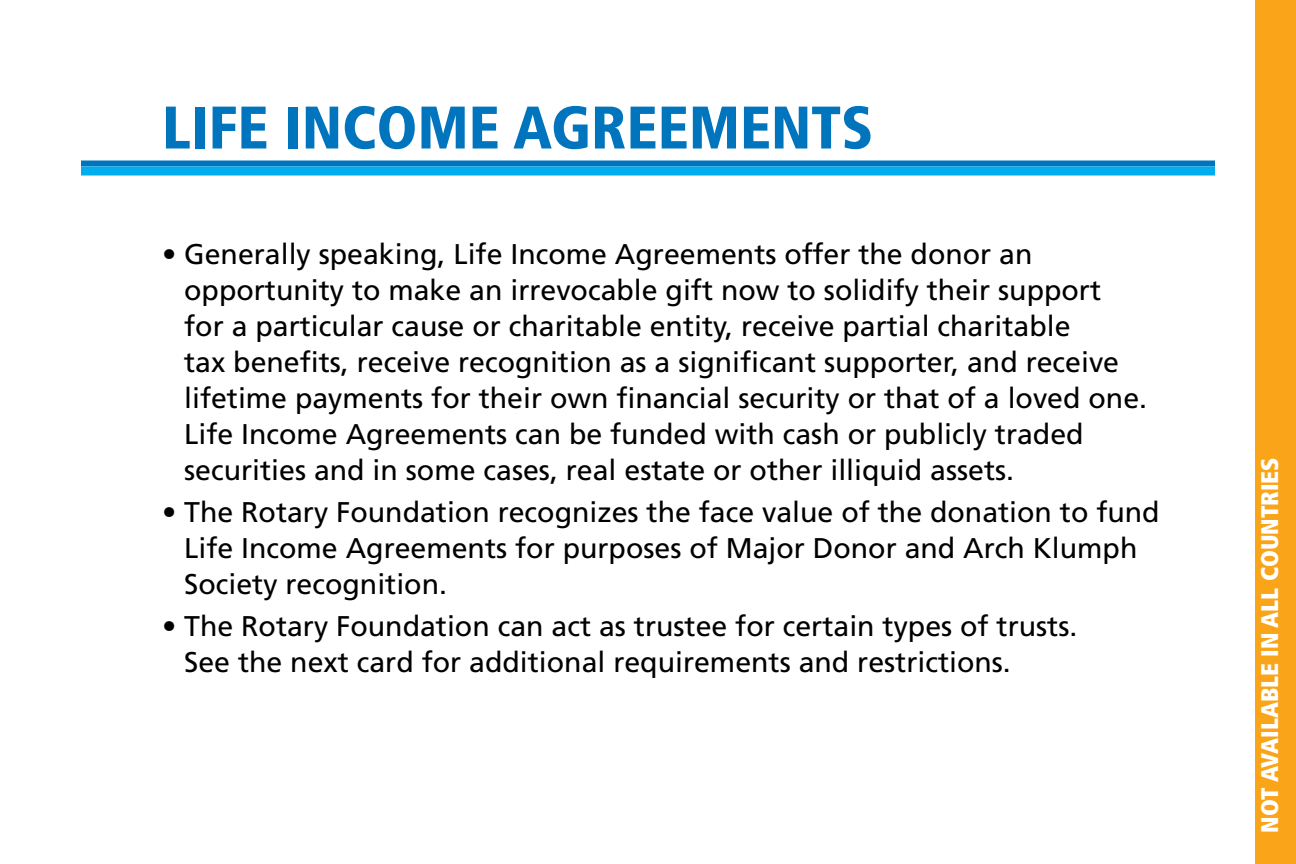
<style>
.page{position:relative;width:1296px;height:864px;background:#fff}
.page>*{position:absolute;margin:0;border:0;box-sizing:border-box;transform-origin:0 0}
.t1{font:900 condensed 60px "Frutiger LT Std";color:#0075be}
.t2{font:28.5px/36px "Frutiger LT Std";color:#000}
.t3{font:900 condensed 24px "Frutiger LT Std";color:#fff}
</style>
<div class="page">
<div style="left:1256px;top:0;width:40px;height:864px;background:#faa41a"></div>
<div style="left:81px;top:160px;width:1134px;height:6px;background:#0075be"></div>
<div style="left:81px;top:166px;width:1134px;height:10px;background:#00aeef"></div>
<h1 class="t1" style="left:162px;top:92px;width:713px">LIFE INCOME AGREEMENTS</h1>
<p class="t2" style="left:184px;top:237px;width:964px;text-indent:-22px">• Generally speaking, Life Income Agreements offer the donor an opportunity to make an irrevocable gift now to solidify their support for a particular cause or charitable entity, receive partial charitable<br>tax benefits, receive recognition as a significant supporter, and receive lifetime payments for their own financial security or that of a loved one.<br>Life Income Agreements can be funded with cash or publicly traded securities and in some cases, real estate or other illiquid assets.</p>
<p class="t2" style="left:184px;top:495px;width:977px;text-indent:-22px">• The Rotary Foundation recognizes the face value of the donation to fund<br>Life Income Agreements for purposes of Major Donor and Arch Klumph<br>Society recognition.</p>
<p class="t2" style="left:184px;top:609px;width:895px;text-indent:-22px">• The Rotary Foundation can act as trustee for certain types of trusts.<br>See the next card for additional requirements and restrictions.</p>
<p class="t3" style="left:1255px;top:833px;width:377px;rotate:-90deg">NOT AVAILABLE IN ALL COUNTRIES</p>
</div>
